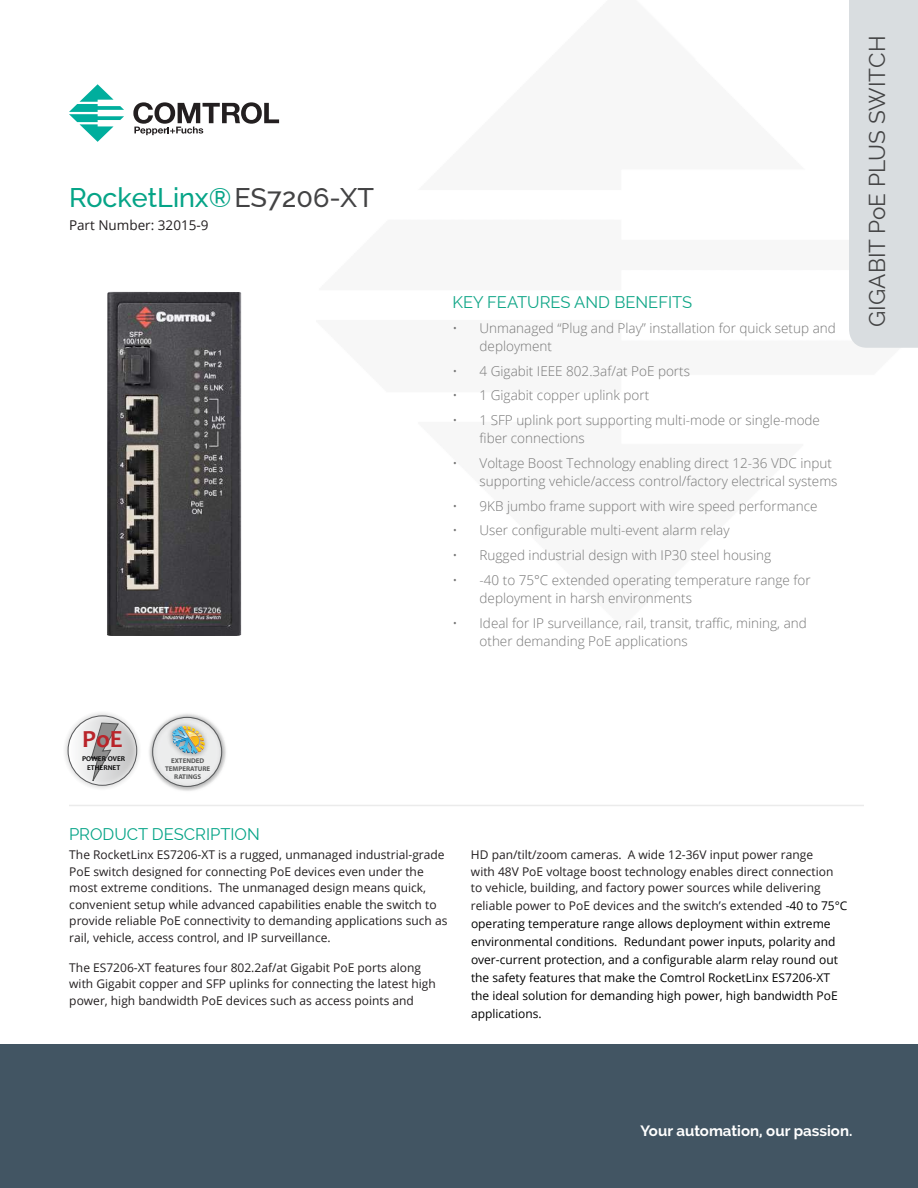
<style>
.page{position:relative;width:918px;height:1188px;background:#fff}
.page>*{position:absolute;margin:0;border:0;box-sizing:border-box;transform-origin:0 0}
.t1{font:500 27px "Raleway";color:#05a487}
.t2{font:700 24.75px "Candara";color:#b9242a}
.t3{font:22.5px "Raleway";color:#434344}
.t4{font:16.5px "Raleway";color:#0fa687}
.t5{font:16.5px "Raleway";color:#05a487}
.t6{font:700 15px "Raleway";color:#fff}
.t7{font:300 13.5px/18px "Open Sans";color:#767676}
.t8{font:13.5px "Open Sans";color:#231f20}
.t9{font:12px/16.5px "Open Sans";color:#231f20}
.t10{font:12px/18px "Open Sans";color:#010001}
.t11{font:700 7.35px/8.9px "Candara";color:#020202;text-align:center}
.t12{font:700 6.9px/8.2px "Myriad Pro";color:#595a5a;text-align:center}
.s1{color:#434344}
.s2{color:#231f20}
</style>
<div class="page">
<svg style="left:133px;top:102px;width:146px;height:33px"></svg>
<svg style="left:69px;top:84px;width:55px;height:58px"></svg>
<hr style="left:69px;top:805px;width:795px;height:1px;background:#ebebeb">
<div style="left:0;top:1045px;width:918px;height:143px;background:#425563"></div>
<div style="left:849px;top:0;width:69px;height:348px;background:#d9dde0"></div>
<img style="left:107px;top:292px;width:134px;height:344px">
<svg style="left:63px;top:711px;width:79px;height:80px"></svg>
<img style="left:68px;top:716px;width:68px;height:69px">
<div style="left:68px;top:716px;width:69px;height:70px;border:1px solid #58595b;border-radius:50%"></div>
<svg style="left:91px;top:723px;width:28px;height:61px;background:#b8b9b9"></svg>
<img style="left:149px;top:714px;width:77px;height:77px">
<div style="left:152px;top:717px;width:70px;height:70px;border:1px solid #585a5c;border-radius:50%"></div>
<h1 class="t1" style="left:69px;top:187px;width:307px">RocketLinx®<span class="s1">ES7206-XT</span></h1>
<p class="t8" style="left:69px;top:220px;width:141px">Part Number: 32015-9</p>
<h3 class="t4" style="left:453px;top:293px;width:241px">KEY FEATURES AND BENEFITS</h3>
<p class="t7" style="left:480px;top:320px;width:358px;text-indent:-27px">• Unmanaged “Plug and Play” installation for quick setup and deployment</p>
<p class="t7" style="left:453px;top:363px;width:239px">• 4 Gigabit IEEE 802.3af/at PoE ports</p>
<p class="t7" style="left:453px;top:388px;width:198px">• 1 Gigabit copper uplink port</p>
<p class="t7" style="left:480px;top:413px;width:342px;text-indent:-27px">• 1 SFP uplink port supporting multi-mode or single-mode fiber connections</p>
<p class="t7" style="left:480px;top:455px;width:359px;text-indent:-27px">• Voltage Boost Technology enabling direct 12-36 VDC input supporting vehicle/access control/factory electrical systems</p>
<p class="t7" style="left:453px;top:498px;width:366px">• 9KB jumbo frame support with wire speed performance</p>
<p class="t7" style="left:453px;top:523px;width:278px">• User configurable multi-event alarm relay</p>
<p class="t7" style="left:453px;top:548px;width:320px">• Rugged industrial design with IP30 steel housing</p>
<p class="t7" style="left:480px;top:572px;width:333px;text-indent:-27px">• -40 to 75°C extended operating temperature range for deployment in harsh environments</p>
<p class="t7" style="left:480px;top:615px;width:329px;text-indent:-27px">• Ideal for IP surveillance, rail, transit, traffic, mining, and other demanding PoE applications</p>
<h3 class="t3" style="left:864px;top:327px;width:292px;rotate:-90deg">GIGABIT PoE PLUS SWITCH</h3>
<h2 class="t2" style="left:82px;top:724px;width:42px">PoE</h2>
<p class="t11" style="left:82px;top:754px;width:45px">POWER OVER<br>ETHERNET</p>
<p class="t12" style="left:165px;top:756px;width:47px">EXTENDED<br>TEMPERATURE<br>RATINGS</p>
<h3 class="t5" style="left:69px;top:824px;width:192px">PRODUCT DESCRIPTION</h3>
<p class="t9" style="left:69px;top:848px;width:380px">The RocketLinx ES7206-XT is a rugged, unmanaged industrial-grade PoE switch designed for connecting PoE devices even under the most extreme conditions. The unmanaged design means quick, convenient setup while advanced capabilities enable the switch to provide reliable PoE connectivity to demanding applications such as rail, vehicle, access control, and IP surveillance.</p>
<p class="t9" style="left:69px;top:960px;width:368px">The ES7206-XT features four 802.2af/at Gigabit PoE ports along with Gigabit copper and SFP uplinks for connecting the latest high power, high bandwidth PoE devices such as access points and</p>
<p class="t9" style="left:471px;top:848px;width:364px">HD pan/tilt/zoom cameras. A wide 12-36V input power range with 48V PoE voltage boost technology enables direct connection to vehicle, building, and factory power sources while delivering</p>
<p class="t10" style="left:471px;top:898px;width:378px"><span class="s2">reliable power to PoE devices and the switch’s extended</span> -40 to 75°C operating temperature range allows deployment within extreme environmental conditions. Redundant power inputs, polarity and over-current protection, and a configurable alarm relay round out the safety features that make the Comtrol RocketLinx ES7206-XT the ideal solution for demanding high power, high bandwidth PoE applications.</p>
<p class="t6" style="left:640px;top:1125px;width:213px">Your automation, our passion.</p>
</div>
